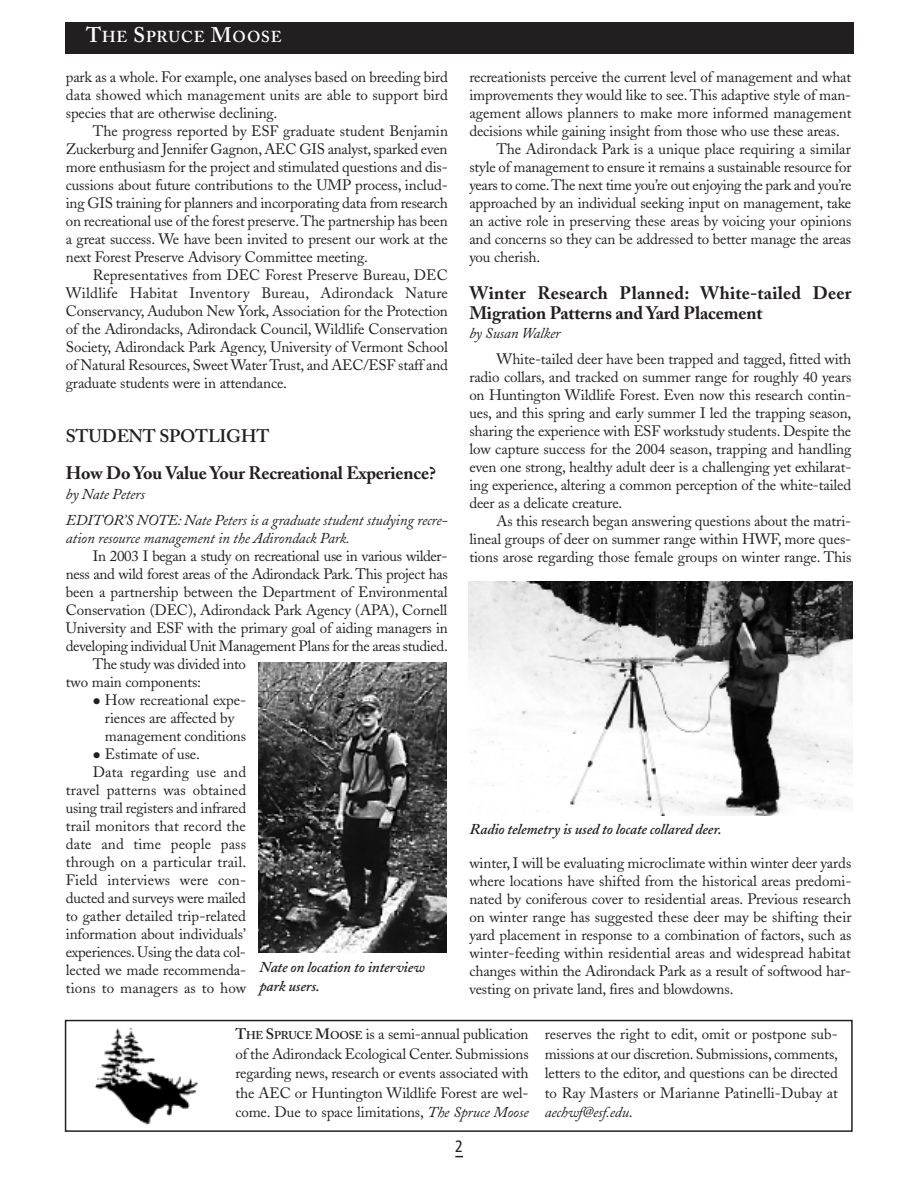
<style>
.page{position:relative;width:918px;height:1188px;background:#fff}
.page>*{position:absolute;margin:0;border:0;box-sizing:border-box;transform-origin:0 0}
.t1{font:700 18px/19.5px "Adobe Caslon";letter-spacing:.01em;color:#231f20}
.t2{font:700 18px "Adobe Caslon";letter-spacing:-.01em;color:#231f20}
.t3{font:600 18px "Adobe Caslon";letter-spacing:-.01em;color:#231f20}
.t4{font:condensed 16.5px "Frutiger";color:#231f20}
.t5{font:600 15.75px "Adobe Caslon";letter-spacing:.055em;color:#fff}
.t6{font:15px/18px "Adobe Caslon";letter-spacing:-.01em;color:#231f20;text-align:justify}
.t7{font:15px "Adobe Caslon";letter-spacing:.01em;color:#231f20}
.t8{font:italic 15px/26.7px "Adobe Caslon";letter-spacing:-.01em;color:#231f20}
.t9{font:italic 600 15px/18.6px "Adobe Caslon";letter-spacing:-.01em;color:#231f20}
.s1{font-size:21px}
.s2{font-weight:600}
.s3{font-weight:600;font-size:11.25px}
.s4{font-style:italic}
</style>
<div class="page">
<div style="left:65px;top:1020px;width:788px;height:112px;border:2px solid #231f20"></div>
<img style="left:95px;top:1027px;width:103px;height:98px">
<div style="left:66px;top:22px;width:788px;height:31px;background:#231f20"></div>
<img style="left:258px;top:662px;width:188px;height:290px">
<img style="left:468px;top:581px;width:385px;height:234px">
<p class="t5" style="left:86px;top:31px;width:197px"><span class="s1">T</span>HE <span class="s1">S</span>PRUCE <span class="s1">M</span>OOSE</p>
<p class="t6" style="left:66px;top:70px;width:384px">park as a whole. For example, one analyses based on breeding bird data showed which management units are able to support bird species that are otherwise declining.</p>
<p class="t6" style="left:66px;top:124px;width:384px;text-indent:27px">The progress reported by ESF graduate student Benjamin Zuckerburg and Jennifer Gagnon, AEC GIS analyst, sparked even more enthusiasm for the project and stimulated questions and dis&shy;cussions about future contributions to the UMP process, includ&shy;ing GIS training for planners and incorporating data from research on recreational use of the forest preserve.The partnership has been a great success. We have been invited to present our work at the next Forest Preserve Advisory Committee meeting.</p>
<p class="t6" style="left:66px;top:268px;width:384px;text-indent:27px">Representatives from DEC Forest Preserve Bureau, DEC Wildlife Habitat Inventory Bureau, Adirondack Nature Conservancy, Audubon New York, Association for the Protection of the Adirondacks, Adirondack Council, Wildlife Conservation Society, Adirondack Park Agency, University of Vermont School of Natural Resources, Sweet Water Trust, and AEC/ESF staff and graduate students were in attendance.</p>
<p class="t3" style="left:66px;top:429px;width:205px">STUDENT SPOTLIGHT</p>
<p class="t2" style="left:66px;top:466px;width:372px">How Do You Value Your Recreational Experience?</p>
<p class="t8" style="left:66px;top:483px;width:383px">by Nate Peters<br>EDITOR’S NOTE: Nate Peters is a graduate student studying recre-</p>
<p class="t8" style="left:66px;top:527px;width:286px">ation resource management in the Adirondack Park.</p>
<p class="t6" style="left:93px;top:549px;width:356px">In 2003 I began a study on recreational use in various wilder-</p>
<p class="t6" style="left:66px;top:567px;width:384px">ness and wild forest areas of the Adirondack Park. This project has</p>
<p class="t6" style="left:66px;top:585px;width:383px">been a partnership between the Department of Environmental</p>
<p class="t6" style="left:66px;top:603px;width:383px">Conservation (DEC), Adirondack Park Agency (APA), Cornell</p>
<p class="t6" style="left:66px;top:621px;width:384px">University and ESF with the primary goal of aiding managers in</p>
<p class="t6" style="left:66px;top:639px;width:384px">developing individual Unit Management Plans for the areas studied.</p>
<p class="t6" style="left:93px;top:657px;width:155px">The study was divided into</p>
<p class="t6" style="left:66px;top:675px;width:137px">two main components:</p>
<p class="t6" style="left:105px;top:693px;width:143px;text-align:left;text-indent:-12px">● How recreational expe&shy;riences are affected by management conditions</p>
<p class="t6" style="left:93px;top:747px;width:109px">● Estimate of use.</p>
<p class="t7" style="left:93px;top:767px;width:155px">Data regarding use and</p>
<p class="t7" style="left:66px;top:785px;width:182px">travel patterns was obtained</p>
<p class="t6" style="left:66px;top:801px;width:182px">using trail registers and infrared</p>
<p class="t6" style="left:66px;top:819px;width:182px">trail monitors that record the</p>
<p class="t7" style="left:66px;top:839px;width:182px">date and time people pass</p>
<p class="t7" style="left:66px;top:857px;width:182px">through on a particular trail.</p>
<p class="t7" style="left:66px;top:875px;width:182px">Field interviews were con-</p>
<p class="t6" style="left:66px;top:891px;width:182px">ducted and surveys were mailed</p>
<p class="t6" style="left:66px;top:909px;width:182px">to gather detailed trip-related</p>
<p class="t6" style="left:66px;top:927px;width:182px">information about individuals’</p>
<p class="t6" style="left:66px;top:945px;width:182px">experiences. Using the data col-</p>
<p class="t6" style="left:66px;top:963px;width:182px">lected we made recommenda-</p>
<p class="t7" style="left:66px;top:983px;width:182px">tions to managers as to how</p>
<p class="t9" style="left:260px;top:960px;width:167px">Nate on location to interview park users.</p>
<p class="t6" style="left:469px;top:70px;width:384px">recreationists perceive the current level of management and what</p>
<p class="t6" style="left:469px;top:88px;width:384px">improvements they would like to see. This adaptive style of man-</p>
<p class="t6" style="left:469px;top:106px;width:384px">agement allows planners to make more informed management</p>
<p class="t6" style="left:469px;top:124px;width:372px">decisions while gaining insight from those who use these areas.</p>
<p class="t6" style="left:496px;top:142px;width:356px">The Adirondack Park is a unique place requiring a similar</p>
<p class="t6" style="left:469px;top:160px;width:384px">style of management to ensure it remains a sustainable resource for</p>
<p class="t6" style="left:469px;top:178px;width:384px">years to come.The next time you’re out enjoying the park and you’re</p>
<p class="t6" style="left:469px;top:196px;width:384px">approached by an individual seeking input on management, take</p>
<p class="t6" style="left:469px;top:214px;width:384px">an active role in preserving these areas by voicing your opinions</p>
<p class="t6" style="left:469px;top:232px;width:383px">and concerns so they can be addressed to better manage the areas</p>
<p class="t6" style="left:469px;top:250px;width:73px">you cherish.</p>
<p class="t1" style="left:469px;top:285px;width:383px">Winter Research Planned: White-tailed Deer<br>Migration Patterns and Yard Placement</p>
<p class="t8" style="left:469px;top:322px;width:93px">by Susan Walker</p>
<p class="t6" style="left:469px;top:352px;width:384px;text-indent:27px">White-tailed deer have been trapped and tagged, fitted with radio collars, and tracked on summer range for roughly 40 years on Huntington Wildlife Forest. Even now this research contin&shy;ues, and this spring and early summer I led the trapping season, sharing the experience with ESF workstudy students. Despite the low capture success for the 2004 season, trapping and handling even one strong, healthy adult deer is a challenging yet exhilarat&shy;ing experience, altering a common perception of the white-tailed deer as a delicate creature.</p>
<p class="t6" style="left:469px;top:514px;width:384px;text-indent:27px">As this research began answering questions about the matri&shy;lineal groups of deer on summer range within HWF, more ques&shy;tions arose regarding those female groups on winter range. This</p>
<p class="t9" style="left:470px;top:822px;width:253px">Radio telemetry is used to locate collared deer.</p>
<p class="t6" style="left:469px;top:856px;width:384px">winter, I will be evaluating microclimate within winter deer yards where locations have shifted from the historical areas predomi&shy;nated by coniferous cover to residential areas. Previous research on winter range has suggested these deer may be shifting their yard placement in response to a combination of factors, such as winter-feeding within residential areas and widespread habitat changes within the Adirondack Park as a result of softwood har&shy;vesting on private land, fires and blowdowns.</p>
<p class="t6" style="left:235px;top:1026px;width:295px;line-height:19.5px"><span class="s2">T</span><span class="s3">HE</span> <span class="s2">S</span><span class="s3">PRUCE</span> <span class="s2">M</span><span class="s3">OOSE</span> is a semi-annual publication of the Adirondack Ecological Center. Submissions regarding news, research or events associated with the AEC or Huntington Wildlife Forest are wel&shy;come. Due to space limitations, <span class="s4">The Spruce Moose</span></p>
<p class="t6" style="left:545px;top:1026px;width:295px;line-height:19.5px">reserves the right to edit, omit or postpone sub&shy;missions at our discretion. Submissions, comments, letters to the editor, and questions can be directed to Ray Masters or Marianne Patinelli-Dubay at <span class="s4">aechwf@esf.edu</span>.</p>
<p class="t4" style="left:455px;top:1139px;width:9px">2</p>
</div>
